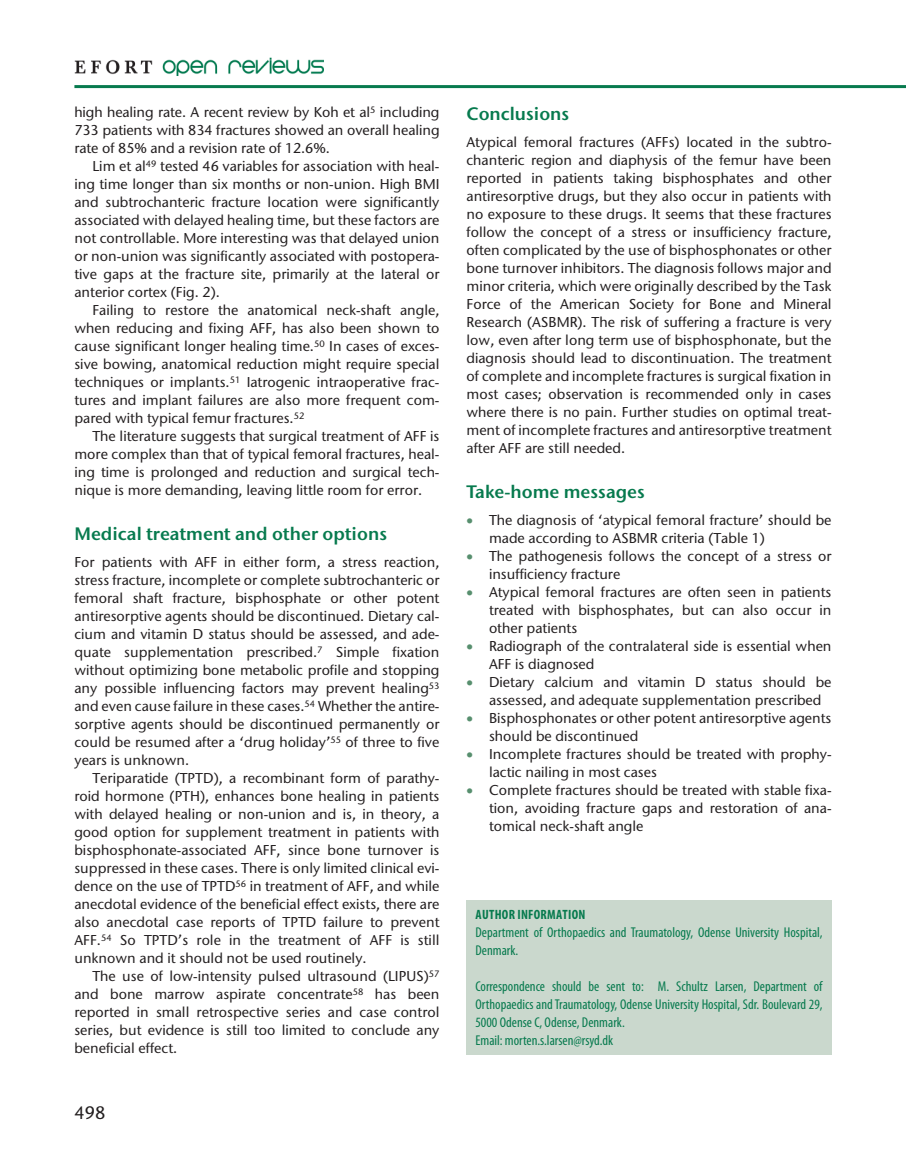
<style>
.page{position:relative;width:906px;height:1170px;background:#fff}
.page>*{position:absolute;margin:0;border:0;box-sizing:border-box;transform-origin:0 0}
.t1{font:600 18px "Stone Sans ITC Pro";color:#077a4e}
.t2{font:500 18px "Stone Sans ITC Pro";color:#231f20}
.t3{font:500 14.25px/18px "Stone Sans ITC Pro";color:#231f20;text-align:justify}
.t4{font:condensed 14.25px/18px "Myriad Pro";color:#077a4e}
.t5{font:700 condensed 13.5px "Myriad Pro";letter-spacing:.02em;color:#077a4e}
.s1{color:#578f6e}
</style>
<div class="page">
<img style="left:74px;top:57px;width:250px;height:19px">
<hr style="left:74px;top:85px;width:832px;height:3px;background:#077a4e">
<div style="left:466px;top:900px;width:365px;height:154px;background:#cad8cd"></div>
<p class="t3" style="left:74px;top:103px;width:366px">high healing rate. A recent review by Koh et al<sup>5</sup> including 733 patients with 834 fractures showed an overall healing rate of 85% and a revision rate of 12.6%.</p>
<p class="t3" style="left:74px;top:157px;width:366px;text-indent:18px">Lim et al<sup>49</sup> tested 46 variables for association with heal&shy;ing time longer than six months or non-union. High BMI and subtrochanteric fracture location were significantly associated with delayed healing time, but these factors are not controllable. More interesting was that delayed union or non-union was significantly associated with postopera&shy;tive gaps at the fracture site, primarily at the lateral or anterior cortex (Fig. 2).</p>
<p class="t3" style="left:74px;top:301px;width:366px;text-indent:18px">Failing to restore the anatomical neck-shaft angle, when reducing and fixing AFF, has also been shown to cause significant longer healing time.<sup>50</sup> In cases of exces&shy;sive bowing, anatomical reduction might require special techniques or implants.<sup>51</sup> Iatrogenic intraoperative frac&shy;tures and implant failures are also more frequent com&shy;pared with typical femur fractures.<sup>52</sup></p>
<p class="t3" style="left:74px;top:427px;width:366px;text-indent:18px">The literature suggests that surgical treatment of AFF is more complex than that of typical femoral fractures, heal&shy;ing time is prolonged and reduction and surgical tech&shy;nique is more demanding, leaving little room for error.</p>
<p class="t1" style="left:74px;top:522px;width:314px">Medical treatment and other options</p>
<p class="t3" style="left:74px;top:553px;width:366px">For patients with AFF in either form, a stress reaction, stress fracture, incomplete or complete subtrochanteric or femoral shaft fracture, bisphosphate or other potent antiresorptive agents should be discontinued. Dietary cal&shy;cium and vitamin D status should be assessed, and ade&shy;quate supplementation prescribed.<sup>7</sup> Simple fixation without optimizing bone metabolic profile and stopping any possible influencing factors may prevent healing<sup>53 </sup>and even cause failure in these cases.<sup>54</sup> Whether the antire&shy;sorptive agents should be discontinued permanently or could be resumed after a ‘drug holiday’<sup>55</sup> of three to five years is unknown.</p>
<p class="t3" style="left:74px;top:769px;width:366px;text-indent:18px">Teriparatide (TPTD), a recombinant form of parathy&shy;roid hormone (PTH), enhances bone healing in patients with delayed healing or non-union and is, in theory, a good option for supplement treatment in patients with bisphosphonate-associated AFF, since bone turnover is suppressed in these cases. There is only limited clinical evi&shy;dence on the use of TPTD<sup>56</sup> in treatment of AFF, and while anecdotal evidence of the beneficial effect exists, there are also anecdotal case reports of TPTD failure to prevent AFF.<sup>54</sup> So TPTD’s role in the treatment of AFF is still unknown and it should not be used routinely.</p>
<p class="t3" style="left:74px;top:967px;width:366px;text-indent:18px">The use of low-intensity pulsed ultrasound (LIPUS)<sup>57 </sup>and bone marrow aspirate concentrate<sup>58</sup> has been reported in small retrospective series and case control series, but evidence is still too limited to conclude any beneficial effect.</p>
<p class="t2" style="left:74px;top:1101px;width:32px">498</p>
<p class="t1" style="left:466px;top:102px;width:104px">Conclusions</p>
<p class="t3" style="left:466px;top:132px;width:366px">Atypical femoral fractures (AFFs) located in the subtro&shy;chanteric region and diaphysis of the femur have been reported in patients taking bisphosphates and other antiresorptive drugs, but they also occur in patients with no exposure to these drugs. It seems that these fractures follow the concept of a stress or insufficiency fracture, often complicated by the use of bisphosphonates or other bone turnover inhibitors. The diagnosis follows major and minor criteria, which were originally described by the Task Force of the American Society for Bone and Mineral Research (ASBMR). The risk of suffering a fracture is very low, even after long term use of bisphosphonate, but the diagnosis should lead to discontinuation. The treatment of complete and incomplete fractures is surgical fixation in most cases; observation is recommended only in cases where there is no pain. Further studies on optimal treat&shy;ment of incomplete fractures and antiresorptive treatment after AFF are still needed.</p>
<p class="t1" style="left:466px;top:480px;width:180px">Take-home messages</p>
<p class="t3" style="left:489px;top:510px;width:344px;text-indent:-23px"><span class="s1">•</span> The diagnosis of ‘atypical femoral fracture’ should be made according to ASBMR criteria (Table 1)</p>
<p class="t3" style="left:489px;top:546px;width:344px;text-indent:-23px"><span class="s1">•</span> The pathogenesis follows the concept of a stress or insufficiency fracture</p>
<p class="t3" style="left:489px;top:582px;width:344px;text-indent:-23px"><span class="s1">•</span> Atypical femoral fractures are often seen in patients treated with bisphosphates, but can also occur in other patients</p>
<p class="t3" style="left:489px;top:636px;width:344px;text-indent:-23px"><span class="s1">•</span> Radiograph of the contralateral side is essential when<br>AFF is diagnosed</p>
<p class="t3" style="left:489px;top:672px;width:344px;text-indent:-23px"><span class="s1">•</span> Dietary calcium and vitamin D status should be assessed, and adequate supplementation prescribed</p>
<p class="t3" style="left:489px;top:708px;width:344px;text-indent:-23px"><span class="s1">•</span> Bisphosphonates or other potent antiresorptive agents should be discontinued</p>
<p class="t3" style="left:489px;top:744px;width:344px;text-indent:-23px"><span class="s1">•</span> Incomplete fractures should be treated with prophy&shy;lactic nailing in most cases</p>
<p class="t3" style="left:489px;top:780px;width:344px;text-indent:-23px"><span class="s1">•</span> Complete fractures should be treated with stable fixa&shy;tion, avoiding fracture gaps and restoration of ana&shy;tomical neck-shaft angle</p>
<p class="t5" style="left:475px;top:906px;width:111px">AUTHOR INFORMATION</p>
<p class="t4" style="left:475px;top:923px;width:348px">Department of Orthopaedics and Traumatology, Odense University Hospital,<br>Denmark.</p>
<p class="t4" style="left:475px;top:977px;width:348px">Correspondence should be sent to: M. Schultz Larsen, Department of Orthopaedics and Traumatology, Odense University Hospital, Sdr. Boulevard 29, 5000 Odense C, Odense, Denmark.<br>Email: morten.s.larsen@rsyd.dk</p>
</div>
